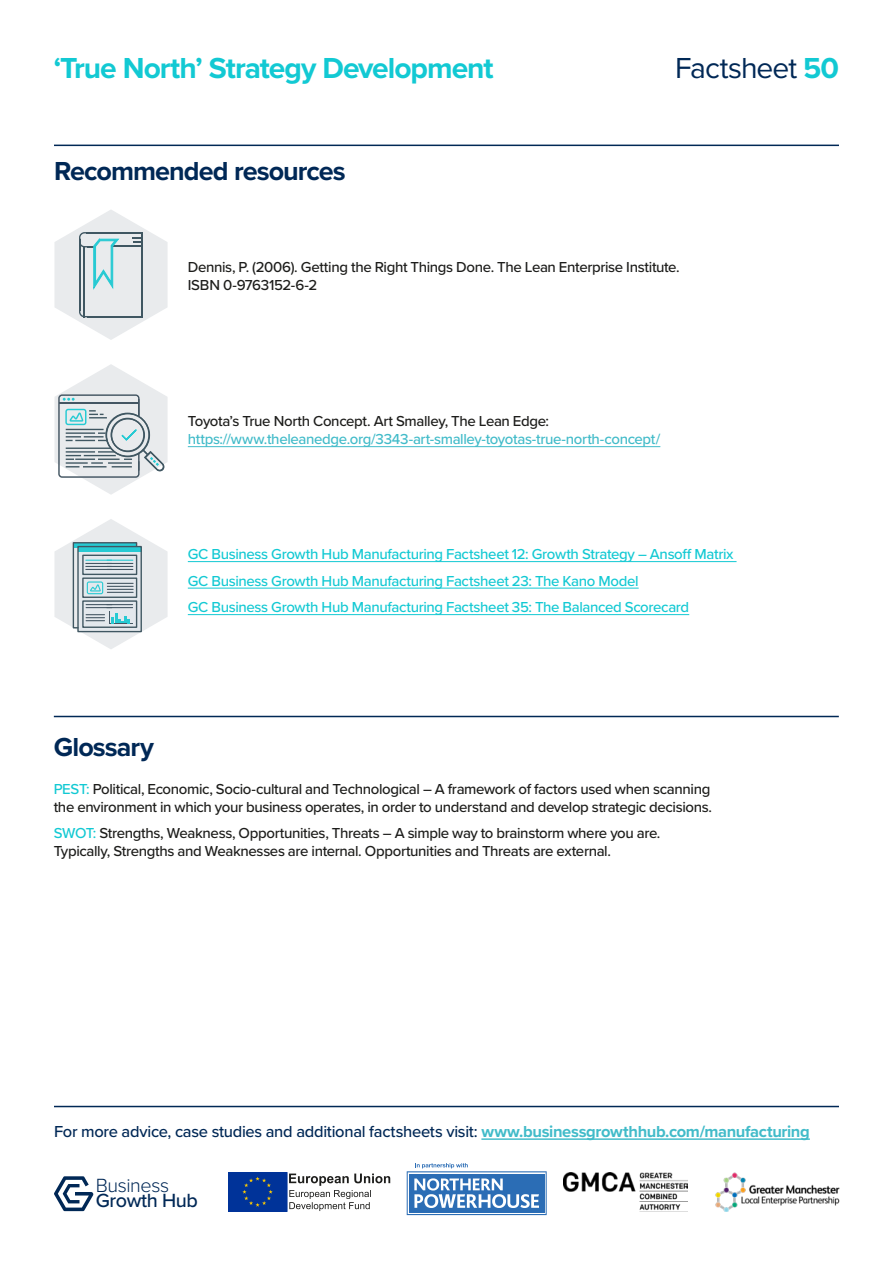
<style>
.page{position:relative;width:893px;height:1263px;background:#fff}
.page>*{position:absolute;margin:0;border:0;box-sizing:border-box;transform-origin:0 0}
.t1{font:700 30px "Proxima Nova";letter-spacing:-.035em;color:#12c9d3}
.t2{font:30px "Proxima Nova";letter-spacing:-.035em;color:#002856}
.t3{font:700 27px "Proxima Nova";letter-spacing:-.035em;color:#002856}
.t4{font:500 19.8px "Proxima Nova";letter-spacing:-.02em;color:#002856}
.t5{font:300 19.8px "Proxima Nova";letter-spacing:-.02em;color:#002856}
.t6{font:500 16.5px "Proxima Nova";letter-spacing:-.015em;color:#002856}
.t7{font:500 15px/18px "Proxima Nova";letter-spacing:-.025em;color:#1d1d1b}
.t8{font:500 15px/26.5px "Proxima Nova";letter-spacing:-.025em;color:#12c9d3}
.t9{font:500 15px "Proxima Nova";letter-spacing:-.025em;color:#41bbc9}
.s1{font-weight:700;color:#12c9d3}
.s2{color:#12c9d3}
.s3{font-weight:700;color:#41bbc9}
</style>
<div class="page">
<hr style="left:54px;top:145px;width:785px;height:1px;background:#002856">
<hr style="left:188px;top:446px;width:472px;height:1px;background:#41bbc9">
<hr style="left:188px;top:561px;width:548px;height:1px;background:#12c9d3">
<hr style="left:188px;top:588px;width:451px;height:1px;background:#12c9d3">
<hr style="left:188px;top:614px;width:501px;height:1px;background:#12c9d3">
<svg style="left:54px;top:210px;width:114px;height:130px"></svg>
<svg style="left:54px;top:519px;width:114px;height:130px"></svg>
<hr style="left:54px;top:716px;width:785px;height:1px;background:#002856">
<svg style="left:54px;top:364px;width:114px;height:131px"></svg>
<svg style="left:289px;top:1173px;width:101px;height:38px"></svg>
<div style="left:228px;top:1172px;width:59px;height:39px;background:#039"></div>
<div style="left:228px;top:1172px;width:59px;height:40px;border:1px solid #039"></div>
<svg style="left:242px;top:1177px;width:31px;height:30px"></svg>
<img style="left:563px;top:1173px;width:125px;height:38px">
<img style="left:716px;top:1173px;width:123px;height:38px">
<svg style="left:54px;top:1176px;width:39px;height:35px"></svg>
<svg style="left:407px;top:1163px;width:140px;height:52px"></svg>
<hr style="left:54px;top:1106px;width:785px;height:1px;background:#002856">
<hr style="left:481px;top:1138px;width:329px;height:2px;background:#41bbc9">
<h1 class="t1" style="left:54px;top:45px;width:441px">‘True North’ Strategy Development</h1>
<h1 class="t2" style="left:675px;top:45px;width:165px">Factsheet <span class="s1">50</span></h1>
<h2 class="t3" style="left:54px;top:151px;width:293px">Recommended resources</h2>
<p class="t7" style="left:188px;top:257px;width:493px">Dennis, P. (2006). Getting the Right Things Done. The Lean Enterprise Institute.<br>ISBN 0-9763152-6-2</p>
<p class="t7" style="left:188px;top:412px;width:363px">Toyota’s True North Concept. Art Smalley, The Lean Edge:</p>
<p class="t9" style="left:188px;top:428px;width:474px">https://www.theleanedge.org/3343-art-smalley-toyotas-true-north-concept/</p>
<p class="t8" style="left:188px;top:540px;width:547px">GC Business Growth Hub Manufacturing Factsheet 12: Growth Strategy – Ansoff Matrix<br>GC Business Growth Hub Manufacturing Factsheet 23: The Kano Model<br>GC Business Growth Hub Manufacturing Factsheet 35: The Balanced Scorecard</p>
<h2 class="t3" style="left:54px;top:726px;width:102px">Glossary</h2>
<p class="t7" style="left:54px;top:779px;width:660px"><span class="s2">PEST:</span> Political, Economic, Socio-cultural and Technological – A framework of factors used when scanning the environment in which your business operates, in order to understand and develop strategic decisions.</p>
<p class="t7" style="left:54px;top:823px;width:608px"><span class="s2">SWOT:</span> Strengths, Weakness, Opportunities, Threats – A simple way to brainstorm where you are.<br>Typically, Strengths and Weaknesses are internal. Opportunities and Threats are external.</p>
<p class="t6" style="left:54px;top:1119px;width:757px">For more advice, case studies and additional factsheets visit: <span class="s3">www.businessgrowthhub.com/manufacturing</span></p>
<h3 class="t5" style="left:96px;top:1170px;width:75px">Business</h3>
<h3 class="t4" style="left:96px;top:1186px;width:104px">Growth Hub</h3>
</div>
